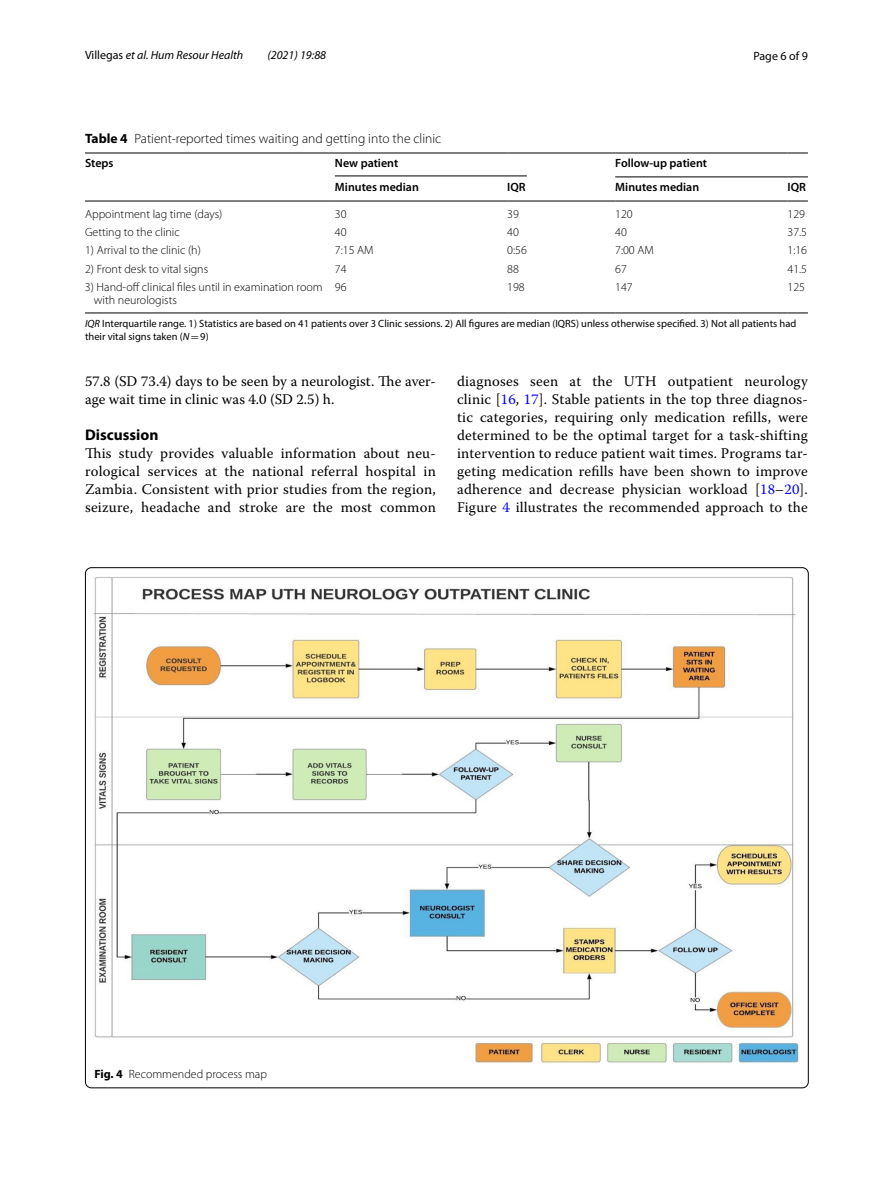
<style>
.page{position:relative;width:893px;height:1187px;background:#fff}
.page>*{position:absolute;margin:0;border:0;box-sizing:border-box;transform-origin:0 0}
.t1{font:700 15.45px "Myriad Pro";color:#000}
.t2{font:14.7px/18px "Warnock Pro";letter-spacing:.01em;color:#000;text-align:justify}
.t3{font:300 13.5px "Myriad Pro";color:#000}
.t4{font:300 12px/13.5px "Myriad Pro";color:#000}
.t5{font:600 12px "Myriad Pro";color:#000}
.t6{font:italic 12px "Myriad Pro";color:#000}
.t7{font:12px "Myriad Pro";color:#000}
.t8{font:10.5px/12.8px "Myriad Pro";color:#000}
.s1{font-style:normal}
.s2{font-weight:700}
.s3{font-style:italic}
.s4{font-family:"MTSY"}
.s5{color:#00f}
</style>
<div class="page">
<hr style="left:85px;top:153px;width:250px;height:1px;background:#000">
<hr style="left:85px;top:201px;width:250px;height:1px;background:#000">
<hr style="left:335px;top:153px;width:172px;height:1px;background:#000">
<hr style="left:507px;top:153px;width:108px;height:1px;background:#000">
<hr style="left:615px;top:153px;width:172px;height:1px;background:#000">
<svg style="left:787px;top:153px;width:21px;height:1px"></svg>
<hr style="left:335px;top:201px;width:172px;height:1px;background:#000">
<hr style="left:507px;top:201px;width:108px;height:1px;background:#000">
<hr style="left:615px;top:201px;width:172px;height:1px;background:#000">
<svg style="left:787px;top:201px;width:21px;height:1px"></svg>
<hr style="left:85px;top:313px;width:250px;height:1px;background:#000">
<hr style="left:335px;top:313px;width:172px;height:1px;background:#000">
<hr style="left:507px;top:313px;width:108px;height:1px;background:#000">
<hr style="left:615px;top:313px;width:172px;height:1px;background:#000">
<svg style="left:787px;top:313px;width:21px;height:1px"></svg>
<hr style="left:335px;top:176px;width:192px;height:1px;background:#000">
<hr style="left:615px;top:177px;width:193px;height:1px;background:#000">
<img style="left:94px;top:577px;width:705px;height:486px">
<p class="t6" style="left:85px;top:48px;width:160px"><span class="s1">Villegas</span> et al. Hum Resour Health</p>
<p class="t6" style="left:267px;top:48px;width:60px">(2021) 19:88</p>
<p class="t7" style="left:753px;top:48px;width:56px">Page 6 of 9</p>
<p class="t3" style="left:85px;top:131px;width:358px"><span class="s2">Table 4</span> Patient-reported times waiting and getting into the clinic</p>
<p class="t5" style="left:85px;top:156px;width:30px">Steps</p>
<p class="t5" style="left:335px;top:156px;width:65px">New patient</p>
<p class="t5" style="left:615px;top:156px;width:93px">Follow-up patient</p>
<p class="t5" style="left:335px;top:179px;width:85px">Minutes median</p>
<p class="t5" style="left:507px;top:179px;width:20px">IQR</p>
<p class="t5" style="left:615px;top:179px;width:85px">Minutes median</p>
<p class="t5" style="left:787px;top:179px;width:20px">IQR</p>
<p class="t4" style="left:85px;top:207px;width:139px">Appointment lag time (days)</p>
<p class="t4" style="left:335px;top:207px;width:13px">30</p>
<p class="t4" style="left:507px;top:207px;width:13px">39</p>
<p class="t4" style="left:615px;top:207px;width:19px">120</p>
<p class="t4" style="left:787px;top:207px;width:19px">129</p>
<p class="t4" style="left:85px;top:226px;width:96px">Getting to the clinic</p>
<p class="t4" style="left:335px;top:226px;width:13px">40</p>
<p class="t4" style="left:507px;top:226px;width:13px">40</p>
<p class="t4" style="left:615px;top:226px;width:13px">40</p>
<p class="t4" style="left:787px;top:226px;width:21px">37.5</p>
<p class="t4" style="left:85px;top:244px;width:117px">1) Arrival to the clinic (h)</p>
<p class="t4" style="left:335px;top:244px;width:40px">7:15 AM</p>
<p class="t4" style="left:507px;top:244px;width:21px">0:56</p>
<p class="t4" style="left:615px;top:244px;width:40px">7:00 AM</p>
<p class="t4" style="left:787px;top:244px;width:21px">1:16</p>
<p class="t4" style="left:85px;top:262px;width:125px">2) Front desk to vital signs</p>
<p class="t4" style="left:335px;top:262px;width:13px">74</p>
<p class="t4" style="left:507px;top:262px;width:13px">88</p>
<p class="t4" style="left:615px;top:262px;width:13px">67</p>
<p class="t4" style="left:787px;top:262px;width:21px">41.5</p>
<p class="t4" style="left:94px;top:280px;width:230px;text-indent:-9px">3) Hand-off clinical files until in examination room with neurologists</p>
<p class="t4" style="left:335px;top:280px;width:13px">96</p>
<p class="t4" style="left:507px;top:280px;width:19px">198</p>
<p class="t4" style="left:615px;top:280px;width:19px">147</p>
<p class="t4" style="left:787px;top:280px;width:19px">125</p>
<p class="t8" style="left:85px;top:317px;width:713px"><span class="s3">IQR</span> Interquartile range. 1) Statistics are based on 41 patients over 3 Clinic sessions. 2) All figures are median (IQRS) unless otherwise specified. 3) Not all patients had their vital signs taken (<span class="s3">N</span><span class="s4">=</span>9)</p>
<p class="t2" style="left:85px;top:372px;width:352px">57.8 (SD 73.4) days to be seen by a neurologist. The aver&shy;age wait time in clinic was 4.0 (SD 2.5) h.</p>
<p class="t1" style="left:85px;top:425px;width:75px">Discussion</p>
<p class="t2" style="left:85px;top:444px;width:352px">This study provides valuable information about neu&shy;rological services at the national referral hospital in Zambia. Consistent with prior studies from the region, seizure, headache and stroke are the most common</p>
<p class="t2" style="left:457px;top:372px;width:352px">diagnoses seen at the UTH outpatient neurology clinic [<span class="s5">16</span>, <span class="s5">17</span>]. Stable patients in the top three diagnos&shy;tic categories, requiring only medication refills, were determined to be the optimal target for a task-shifting intervention to reduce patient wait times. Programs tar&shy;geting medication refills have been shown to improve adherence and decrease physician workload [<span class="s5">18</span>–<span class="s5">20</span>].<br>Figure <span class="s5">4</span> illustrates the recommended approach to the</p>
<p class="t4" style="left:94px;top:1067px;width:174px"><span class="s2">Fig. 4</span> Recommended process map</p>
</div>
